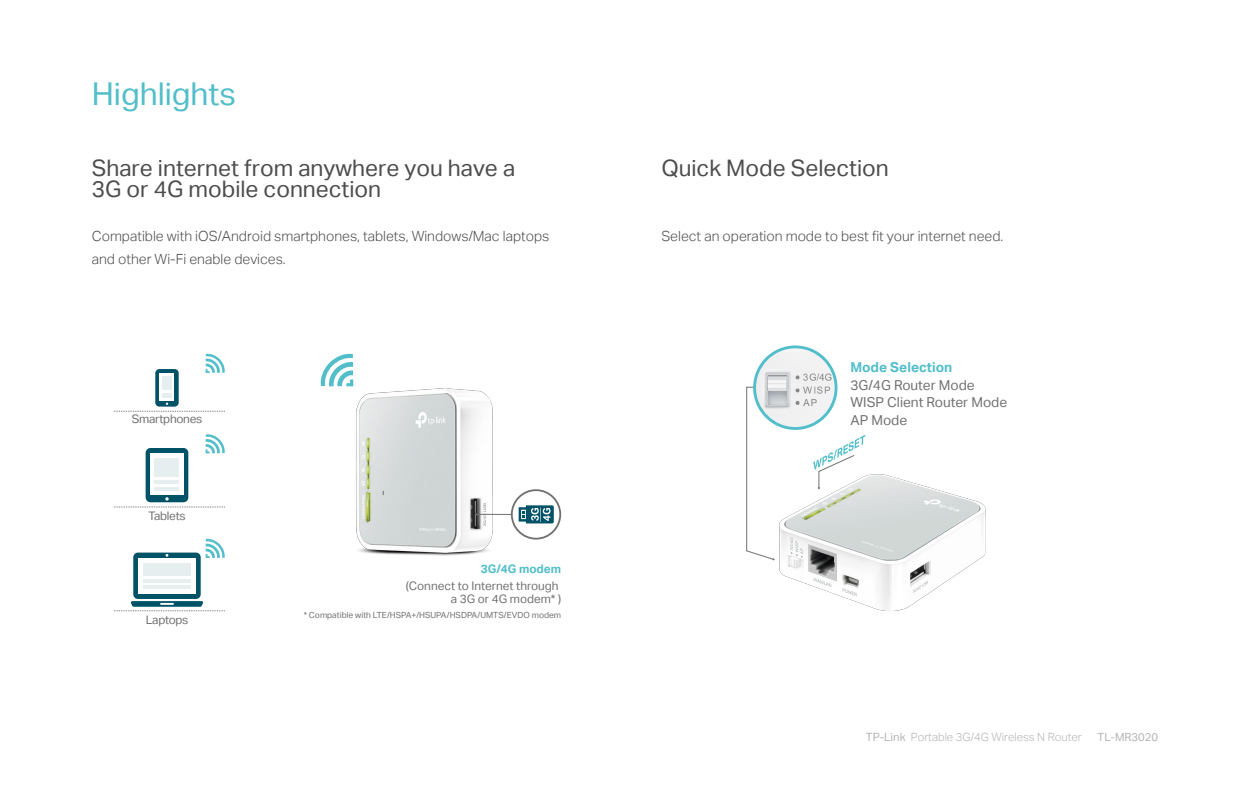
<style>
.page{position:relative;width:1260px;height:788px;background:#fff}
.page>*{position:absolute;margin:0;border:0;box-sizing:border-box;transform-origin:0 0}
.t1{font:31.5px "TP Link Aktiv Regular";color:#51beca}
.t2{font:22.75px/21px "TP Link Aktiv Regular";color:#4d4d4d}
.t3{font:14px/22.8px "TP Link Aktiv Light";color:#4d4d4d}
.t4{font:13.74px/17.7px "TP Link Aktiv Regular";color:#727171}
.t5{font:13.74px "TP Link Aktiv Bold";color:#51beca}
.t6{font:11.81px/13.5px "TP Link Aktiv Regular";color:#727171;text-align:right}
.t7{font:11.81px "TP Link Aktiv Regular";letter-spacing:-.025em;color:#727171}
.t8{font:11.81px "TP Link Aktiv Bold";color:#51beca}
.t9{font:11.38px "TP Link Aktiv Light";color:#b5b5b5}
.t10{font:11.2px "TP Link Aktiv Regular";color:#b5b5b5}
.t11{font:8.4px "TP Link Aktiv Regular";color:#727171}
.s1{font-family:"TP Link Aktiv Regular"}
</style>
<div class="page">
<svg style="left:511px;top:489px;width:50px;height:50px"></svg>
<svg style="left:114px;top:411px;width:111px;height:1px"></svg>
<svg style="left:114px;top:506px;width:111px;height:1px"></svg>
<div style="left:133px;top:552px;width:68px;height:47px;background:#005267;border-radius:5px"></div>
<div style="left:138px;top:558px;width:58px;height:35px;background:#fff"></div>
<svg style="left:114px;top:601px;width:111px;height:10px"></svg>
<div style="left:143px;top:563px;width:48px;height:13px;background:#e6eef0"></div>
<hr style="left:143px;top:579px;width:48px;height:3px;background:#005267">
<hr style="left:143px;top:585px;width:48px;height:3px;background:#005267">
<div style="left:146px;top:448px;width:42px;height:54px;background:#005267;border-radius:5px"></div>
<div style="left:150px;top:453px;width:34px;height:41px;background:#fff"></div>
<svg style="left:165px;top:497px;width:4px;height:3px"></svg>
<div style="left:155px;top:458px;width:24px;height:18px;background:#e6eef0"></div>
<hr style="left:155px;top:480px;width:24px;height:3px;background:#005267">
<hr style="left:155px;top:487px;width:24px;height:3px;background:#005267">
<div style="left:155px;top:369px;width:24px;height:37px;background:#005267;border-radius:4px"></div>
<div style="left:160px;top:373px;width:14px;height:28px;background:#fff"></div>
<div style="left:162px;top:376px;width:10px;height:13px;background:#e6eef0"></div>
<hr style="left:162px;top:393px;width:10px;height:4px;background:#e6eef0">
<svg style="left:206px;top:353px;width:19px;height:20px"></svg>
<svg style="left:206px;top:538px;width:19px;height:20px"></svg>
<svg style="left:206px;top:434px;width:19px;height:19px"></svg>
<svg style="left:320px;top:353px;width:33px;height:33px"></svg>
<img style="left:356px;top:388px;width:138px;height:168px">
<hr style="left:476px;top:514px;width:36px;height:1px;background:#727171">
<svg style="left:746px;top:345px;width:119px;height:209px"></svg>
<img style="left:755px;top:458px;width:231px;height:154px">
<h1 class="t1" style="left:92px;top:76px;width:146px">Highlights</h1>
<h2 class="t2" style="left:92px;top:157px;width:425px">Share internet from anywhere you have a<br>3G or 4G mobile connection</h2>
<h2 class="t2" style="left:661px;top:157px;width:229px">Quick Mode Selection</h2>
<p class="t3" style="left:92px;top:225px;width:459px">Compatible with iOS/Android smartphones, tablets, Windows/Mac laptops and other Wi-Fi enable devices.</p>
<p class="t3" style="left:661px;top:225px;width:344px">Select an operation mode to best fit your internet need.</p>
<p class="t7" style="left:132px;top:412px;width:72px">Smartphones</p>
<p class="t7" style="left:149px;top:508px;width:39px">Tablets</p>
<p class="t7" style="left:146px;top:612px;width:44px">Laptops</p>
<p class="t8" style="left:481px;top:561px;width:82px">3G/4G modem</p>
<p class="t6" style="left:406px;top:578px;width:157px">(Connect to Internet through a 3G or 4G modem* )</p>
<p class="t11" style="left:304px;top:610px;width:259px">* Compatible with LTE/HSPA+/HSUPA/HSDPA/UMTS/EVDO modem</p>
<p class="t5" style="left:850px;top:359px;width:103px">Mode Selection</p>
<p class="t4" style="left:850px;top:376px;width:158px">3G/4G Router Mode<br>WISP Client Router Mode<br>AP Mode</p>
<p class="t9" style="left:866px;top:730px;width:217px"><span class="s1">TP-Link</span> Portable 3G/4G Wireless N Router</p>
<p class="t10" style="left:1098px;top:730px;width:62px">TL-MR3020</p>
</div>
